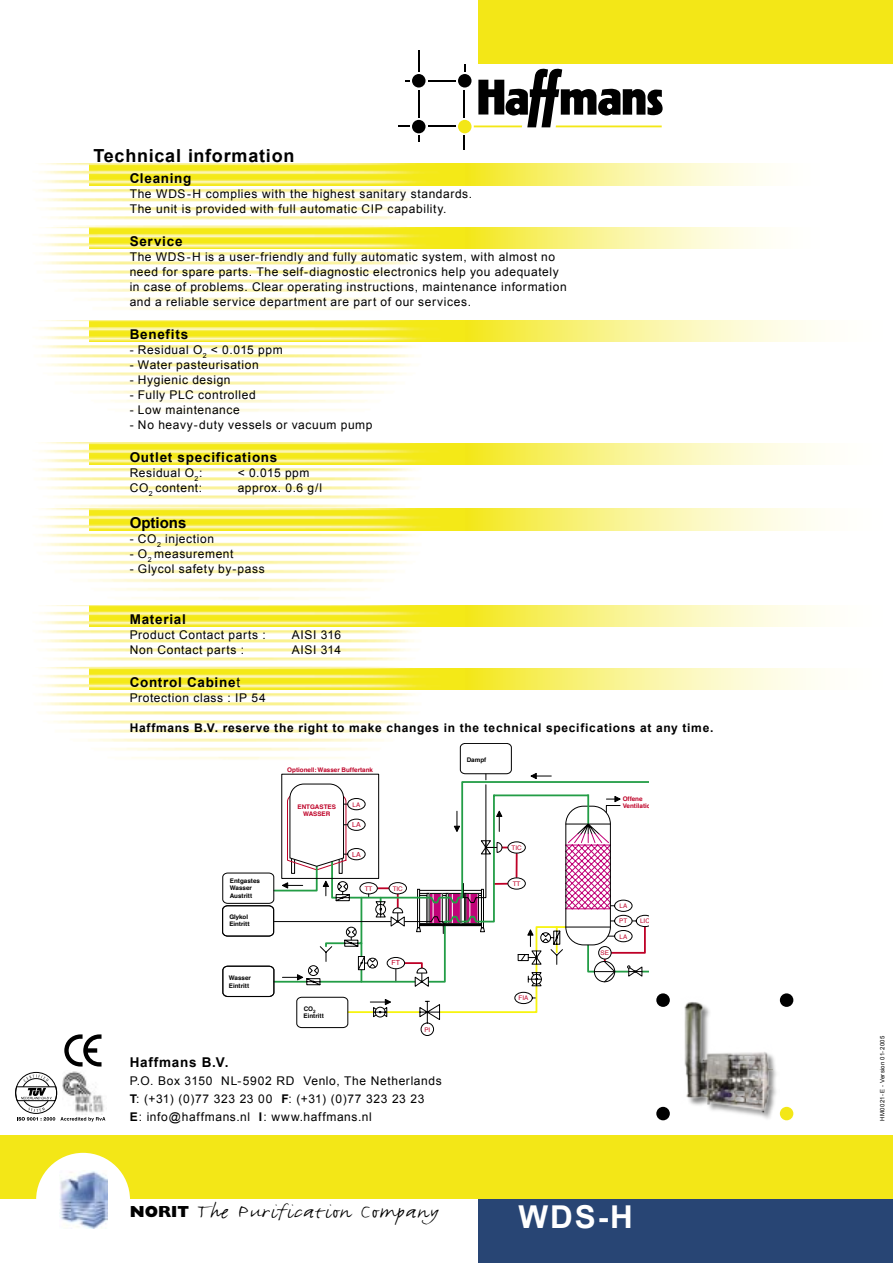
<style>
.page{position:relative;width:893px;height:1263px;background:#fff}
.page>*{position:absolute;margin:0;border:0;box-sizing:border-box;transform-origin:0 0}
.t1{font:700 31.5px "Arial";color:#fff}
.t2{font:21.45px "FF Justlefthand";letter-spacing:.04em;color:#000;scale:1.2 1}
.t3{font:700 18px "Arial";letter-spacing:.04em;color:#000}
.t4{font:700 15px "Arial";color:#000}
.t5{font:700 13.5px "Arial";letter-spacing:.055em;color:#000}
.t6{font:12px/15px "Arial";letter-spacing:.05em;color:#000}
.t7{font:700 12px "Arial";letter-spacing:.06em;color:#000}
.t8{font:7.05px "Helvetica";color:#be0027}
.t9{font:700 6.3px/7.6px "Helvetica";color:#be0027}
.t10{font:700 6.3px/7.6px "Helvetica";color:#000}
.t11{font:6.3px "Helvetica";color:#be0027}
.t12{font:700 6.3px/7.6px "Helvetica Neue";color:#000}
.t13{font:6px "Arial";letter-spacing:.045em;color:#000}
.s1{font-weight:400}
.s2{font-weight:700}
.s3{font-family:"Gill Sans";font-weight:800;font-size:16.05px}
</style>
<div class="page">
<div style="left:0;top:1135px;width:893px;height:64px;background:#f3e717"></div>
<div style="left:36px;top:1153px;width:94px;height:94px;background:#fff;border-radius:50%"></div>
<img style="left:60px;top:1171px;width:48px;height:57px">
<div style="left:478px;top:1199px;width:415px;height:64px;background:#284574"></div>
<div style="left:478px;top:0;width:415px;height:64px;background:#f3e717"></div>
<svg style="left:478px;top:68px;width:185px;height:59px"></svg>
<div style="left:458px;top:120px;width:13px;height:13px;background:#f3e717;border-radius:50%"></div>
<hr style="left:474px;top:125px;width:48px;height:2px;background:#f3e717">
<hr style="left:556px;top:125px;width:106px;height:2px;background:#f3e717">
<div style="left:412px;top:74px;width:13px;height:14px;background:#000;border-radius:50%"></div>
<div style="left:458px;top:74px;width:13px;height:14px;background:#000;border-radius:50%"></div>
<div style="left:412px;top:120px;width:13px;height:13px;background:#000;border-radius:50%"></div>
<hr style="left:418px;top:50px;width:2px;height:22px;background:#000">
<svg style="left:418px;top:136px;width:2px;height:6px"></svg>
<svg style="left:464px;top:64px;width:2px;height:8px"></svg>
<hr style="left:418px;top:90px;width:2px;height:28px;background:#000">
<svg style="left:464px;top:90px;width:1px;height:28px"></svg>
<svg style="left:464px;top:136px;width:1px;height:14px"></svg>
<svg style="left:398px;top:125px;width:12px;height:2px"></svg>
<hr style="left:428px;top:125px;width:28px;height:2px;background:#000">
<hr style="left:428px;top:80px;width:28px;height:2px;background:#000">
<div style="left:15px;top:1072px;width:42px;height:42px;border:1px solid #000;border-radius:50%"></div>
<svg style="left:15px;top:1074px;width:90px;height:47px"></svg>
<svg style="left:64px;top:1034px;width:38px;height:32px"></svg>
<img style="left:63px;top:1071px;width:42px;height:44px">
<img style="left:38px;top:164px;width:441px;height:63px">
<img style="left:89px;top:164px;width:377px;height:21px">
<svg style="left:466px;top:164px;width:303px;height:21px;background:#f9f499"></svg>
<img style="left:40px;top:227px;width:439px;height:83px">
<img style="left:89px;top:228px;width:377px;height:21px">
<svg style="left:466px;top:228px;width:303px;height:21px;background:#f9f499"></svg>
<img style="left:89px;top:320px;width:377px;height:22px">
<svg style="left:466px;top:320px;width:355px;height:22px;background:#f9f499"></svg>
<img style="left:38px;top:443px;width:441px;height:66px">
<img style="left:89px;top:443px;width:377px;height:21px">
<svg style="left:466px;top:443px;width:355px;height:21px;background:#f9f499"></svg>
<img style="left:39px;top:509px;width:440px;height:91px">
<img style="left:89px;top:509px;width:377px;height:21px">
<svg style="left:466px;top:509px;width:355px;height:21px;background:#f9f499"></svg>
<img style="left:89px;top:605px;width:377px;height:22px">
<svg style="left:466px;top:605px;width:355px;height:22px;background:#f9f499"></svg>
<img style="left:32px;top:668px;width:447px;height:92px">
<img style="left:89px;top:668px;width:377px;height:21px">
<svg style="left:466px;top:668px;width:355px;height:21px;background:#f9f499"></svg>
<svg style="left:222px;top:743px;width:427px;height:293px"></svg>
<hr style="left:587px;top:795px;width:2px;height:28px;background:#239d46">
<div style="left:780px;top:1107px;width:13px;height:13px;background:#f3e717;border-radius:50%"></div>
<div style="left:656px;top:993px;width:14px;height:14px;background:#000;border-radius:50%"></div>
<div style="left:780px;top:993px;width:13px;height:14px;background:#000;border-radius:50%"></div>
<div style="left:656px;top:1107px;width:14px;height:13px;background:#000;border-radius:50%"></div>
<div style="left:684px;top:1001px;width:95px;height:120px;background:#000;opacity:.5"></div>
<img style="left:684px;top:1001px;width:88px;height:118px">
<h3 class="t3" style="left:94px;top:145px;width:202px">Technical information</h3>
<p class="t5" style="left:130px;top:171px;width:63px">Cleaning</p>
<p class="t6" style="left:130px;top:186px;width:344px">The WDS-H complies with the highest sanitary standards.<br>The unit is provided with full automatic CIP capability.</p>
<p class="t5" style="left:130px;top:234px;width:54px">Service</p>
<p class="t6" style="left:130px;top:249px;width:439px">The WDS-H is a user-friendly and fully automatic system, with almost no need for spare parts. The self-diagnostic electronics help you adequately in case of problems. Clear operating instructions, maintenance information and a reliable service department are part of our services.</p>
<p class="t5" style="left:130px;top:327px;width:60px">Benefits</p>
<p class="t6" style="left:130px;top:342px;width:155px">- Residual O<sub>2</sub> &lt; 0.015 ppm</p>
<p class="t6" style="left:130px;top:357px;width:131px">- Water pasteurisation</p>
<p class="t6" style="left:130px;top:372px;width:102px">- Hygienic design</p>
<p class="t6" style="left:130px;top:387px;width:128px">- Fully PLC controlled</p>
<p class="t6" style="left:130px;top:402px;width:112px">- Low maintenance</p>
<p class="t6" style="left:130px;top:417px;width:244px">- No heavy-duty vessels or vacuum pump</p>
<p class="t5" style="left:130px;top:450px;width:149px">Outlet specifications</p>
<p class="t6" style="left:130px;top:465px;width:74px">Residual O<sub>2</sub>:</p>
<p class="t6" style="left:238px;top:465px;width:73px">&lt; 0.015 ppm</p>
<p class="t6" style="left:130px;top:480px;width:74px">CO<sub>2</sub> content:</p>
<p class="t6" style="left:238px;top:480px;width:86px">approx. 0.6 g/l</p>
<p class="t4" style="left:130px;top:514px;width:58px">Options</p>
<p class="t6" style="left:130px;top:531px;width:86px">- CO<sub>2</sub> injection</p>
<p class="t6" style="left:130px;top:546px;width:105px">- O<sub>2</sub> measurement</p>
<p class="t6" style="left:130px;top:561px;width:137px">- Glycol safety by-pass</p>
<p class="t5" style="left:130px;top:612px;width:58px">Material</p>
<p class="t6" style="left:130px;top:627px;width:138px">Product Contact parts :</p>
<p class="t6" style="left:292px;top:627px;width:51px">AISI 316</p>
<p class="t6" style="left:130px;top:642px;width:116px">Non Contact parts :</p>
<p class="t6" style="left:292px;top:642px;width:51px">AISI 314</p>
<p class="t5" style="left:130px;top:675px;width:112px">Control Cabine<span class="s1">t</span></p>
<p class="t6" style="left:130px;top:690px;width:138px">Protection class : IP 54</p>
<p class="t7" style="left:130px;top:721px;width:585px">Haffmans B.V. reserve the right to make changes in the technical specifications at any time.</p>
<p class="t10" style="left:230px;top:877px;width:32px">Entgastes<br>Wasser<br>Austritt</p>
<p class="t12" style="left:229px;top:913px;width:22px">Glykol<br>Eintritt</p>
<p class="t10" style="left:229px;top:975px;width:24px">Wasser<br>Eintritt</p>
<p class="t9" style="left:287px;top:766px;width:87px">Optionell: Wasser Buffertank</p>
<p class="t11" style="left:353px;top:800px;width:9px">LA</p>
<p class="t8" style="left:352px;top:820px;width:10px">LA</p>
<p class="t8" style="left:352px;top:849px;width:10px">LA</p>
<p class="t9" style="left:297px;top:803px;width:40px;text-align:center">ENTGASTES<br>WASSER</p>
<p class="t11" style="left:365px;top:884px;width:9px">TT</p>
<p class="t11" style="left:393px;top:884px;width:12px">TIC</p>
<p class="t10" style="left:304px;top:1006px;width:13px">CO<sub>2</sub></p>
<p class="t10" style="left:303px;top:1012px;width:22px">Eintritt</p>
<p class="t8" style="left:392px;top:958px;width:10px">FT</p>
<p class="t11" style="left:424px;top:1025px;width:7px">PI</p>
<p class="t5" style="left:130px;top:1054px;width:100px">Haffmans B.V.</p>
<p class="t6" style="left:130px;top:1071px;width:313px;line-height:18px">P.O. Box 3150 NL-5902 RD Venlo, The Netherlands<br><span class="s2">T</span>: (+31) (0)77 323 23 00 <span class="s2">F</span>: (+31) (0)77 323 23 23<br><span class="s2">E</span>: info@haffmans.nl <span class="s2">I</span>: www.haffmans.nl</p>
<p class="t10" style="left:467px;top:756px;width:21px">Dampf</p>
<p class="t11" style="left:512px;top:843px;width:12px">TIC</p>
<p class="t11" style="left:513px;top:879px;width:9px">TT</p>
<p class="t11" style="left:519px;top:994px;width:11px">FIA</p>
<p class="t9" style="left:623px;top:795px;width:33px">Offene<br>Ventilation</p>
<p class="t11" style="left:601px;top:948px;width:10px">SE</p>
<p class="t11" style="left:619px;top:902px;width:9px">LA</p>
<p class="t11" style="left:619px;top:917px;width:10px">PT</p>
<p class="t11" style="left:640px;top:917px;width:11px">LIC</p>
<p class="t11" style="left:619px;top:932px;width:9px">LA</p>
<h2 class="t2" style="left:130px;top:1198px;width:259px"><span class="s3">NORIT</span> The Purification Company</h2>
<h1 class="t1" style="left:518px;top:1199px;width:116px">WDS-H</h1>
<p class="t13" style="left:879px;top:1120px;width:86px;rotate:-90deg">HM0021-E - Version 01-2005</p>
</div>
